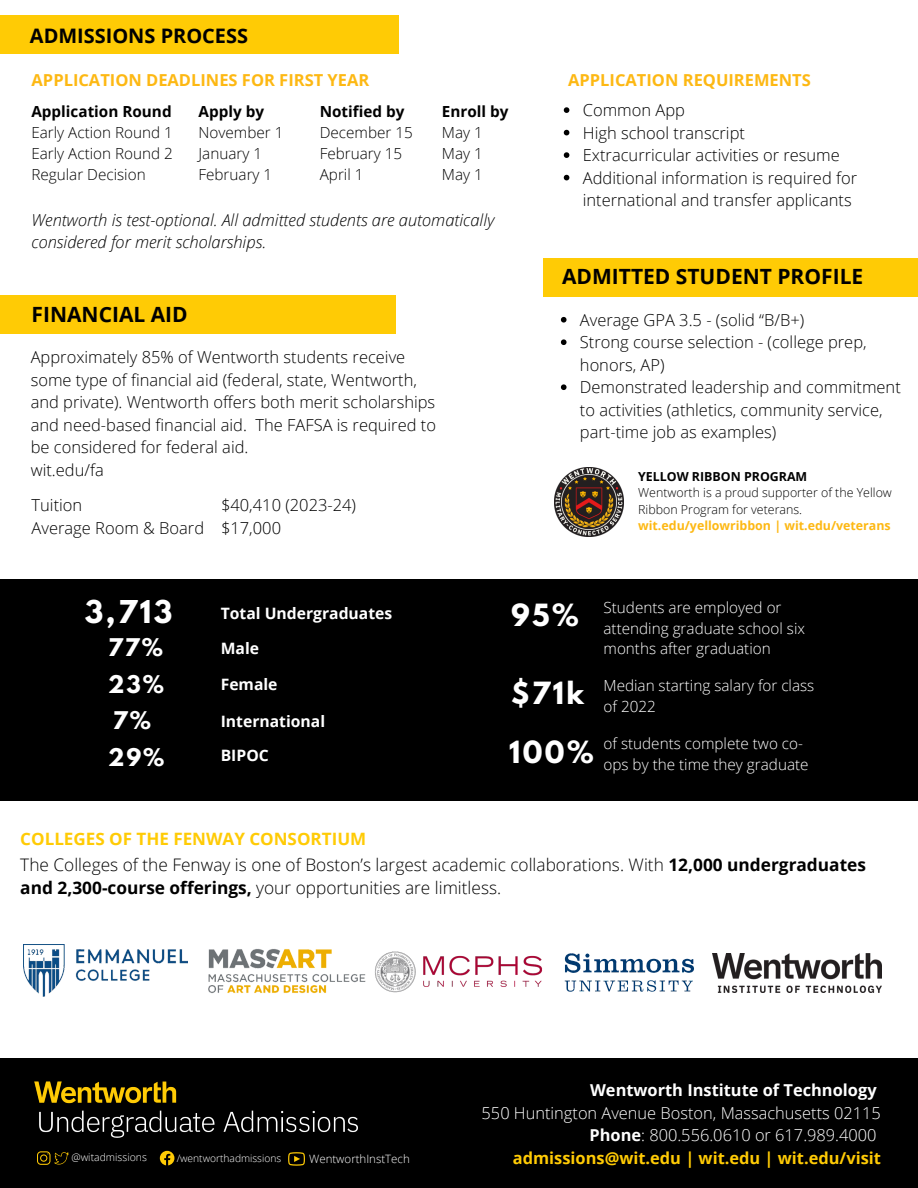
<style>
.page{position:relative;width:918px;height:1188px;background:#fff}
.page>*{position:absolute;margin:0;border:0;box-sizing:border-box;transform-origin:0 0}
.t1{font:700 27.9px "League Spartan";color:#fff}
.t2{font:700 27.15px "League Spartan";letter-spacing:.09em;color:#fff}
.t3{font:700 21.6px "League Spartan";color:#fff}
.t4{font:700 21px "Open Sans";color:#000}
.t5{font:700 19.95px "Open Sans";color:#000}
.t6{font:300 17.25px/23.7px "Open Sans";color:#000}
.t7{font:700 17.1px "Open Sans";color:#ffcb05}
.t8{font:300 16.5px/22.5px "Open Sans";color:#000}
.t9{font:italic 300 16.5px/22.5px "Open Sans";color:#000}
.t10{font:700 16.5px "Open Sans";color:#fdb813}
.t11{font:300 16.35px "Open Sans";color:#fff}
.t12{font:700 16.35px "Open Sans";color:#ffcb05}
.t13{font:700 16.35px "Open Sans";color:#fff}
.t14{font:700 15.75px "Open Sans";color:#fff}
.t15{font:300 15.3px/20.4px "Open Sans";color:#fff}
.t16{font:300 15.3px "Open Sans";color:#000}
.t17{font:700 15.3px "Open Sans";color:#000}
.t18{font:300 12.45px/16.5px "Open Sans";color:#000}
.t19{font:700 12.45px "Open Sans";color:#fdb813}
.t20{font:700 12.45px "Open Sans";color:#000}
.t21{font:300 11.55px "Open Sans";color:#fff}
.t22{font:300 10.5px "Open Sans";color:#fff}
.t23{font:300 10.2px "Open Sans";color:#fff}
.s1{font-weight:700}
</style>
<div class="page">
<div style="left:0;top:15px;width:399px;height:39px;background:#ffcb05"></div>
<div style="left:0;top:296px;width:396px;height:38px;background:#ffcb05"></div>
<div style="left:0;top:1058px;width:918px;height:130px;background:#000"></div>
<img style="left:34px;top:1081px;width:324px;height:85px">
<svg style="left:37px;top:1151px;width:32px;height:14px"></svg>
<svg style="left:160px;top:1151px;width:14px;height:14px"></svg>
<svg style="left:288px;top:1152px;width:17px;height:14px"></svg>
<div style="left:0;top:580px;width:918px;height:221px;background:#000"></div>
<img style="left:375px;top:951px;width:168px;height:42px">
<img style="left:208px;top:949px;width:158px;height:45px">
<img style="left:564px;top:953px;width:130px;height:39px">
<img style="left:24px;top:944px;width:164px;height:52px">
<img style="left:713px;top:953px;width:168px;height:40px">
<div style="left:543px;top:258px;width:375px;height:38px;background:#ffcb05"></div>
<img style="left:555px;top:468px;width:68px;height:69px">
<svg style="left:561px;top:317px;width:6px;height:6px"></svg>
<svg style="left:561px;top:339px;width:6px;height:6px"></svg>
<svg style="left:561px;top:384px;width:6px;height:6px"></svg>
<svg style="left:564px;top:107px;width:5px;height:6px"></svg>
<svg style="left:564px;top:130px;width:5px;height:5px"></svg>
<svg style="left:564px;top:152px;width:5px;height:6px"></svg>
<svg style="left:564px;top:175px;width:5px;height:5px"></svg>
<p class="t5" style="left:30px;top:22px;width:220px">ADMISSIONS PROCESS</p>
<p class="t10" style="left:32px;top:68px;width:339px">APPLICATION DEADLINES FOR FIRST YEAR</p>
<p class="t17" style="left:31px;top:101px;width:142px">Application Round</p>
<p class="t16" style="left:31px;top:122px;width:143px">Early Action Round 1</p>
<p class="t16" style="left:31px;top:143px;width:143px">Early Action Round 2</p>
<p class="t16" style="left:31px;top:164px;width:116px">Regular Decision</p>
<p class="t17" style="left:320px;top:101px;width:86px">Notified by</p>
<p class="t16" style="left:320px;top:122px;width:95px">December 15</p>
<p class="t16" style="left:320px;top:143px;width:84px">February 15</p>
<p class="t16" style="left:320px;top:164px;width:45px">April 1</p>
<p class="t9" style="left:32px;top:208px;width:464px">Wentworth is test-optional. All admitted students are automatically considered for merit scholarships.</p>
<p class="t17" style="left:199px;top:101px;width:67px">Apply by</p>
<p class="t16" style="left:199px;top:122px;width:86px">November 1</p>
<p class="t16" style="left:199px;top:143px;width:65px">January 1</p>
<p class="t16" style="left:199px;top:164px;width:75px">February 1</p>
<p class="t17" style="left:442px;top:101px;width:68px">Enroll by</p>
<p class="t16" style="left:442px;top:122px;width:42px">May 1</p>
<p class="t16" style="left:442px;top:143px;width:42px">May 1</p>
<p class="t16" style="left:442px;top:164px;width:42px">May 1</p>
<p class="t4" style="left:32px;top:299px;width:158px">FINANCIAL AID</p>
<p class="t8" style="left:31px;top:346px;width:407px">Approximately 85% of Wentworth students receive some type of financial aid (federal, state, Wentworth, and private). Wentworth offers both merit scholarships and need-based financial aid. The FAFSA is required to be considered for federal aid.</p>
<p class="t8" style="left:31px;top:458px;width:74px">wit.edu/fa</p>
<p class="t8" style="left:32px;top:493px;width:52px">Tuition</p>
<p class="t8" style="left:32px;top:516px;width:174px">Average Room &amp; Board</p>
<p class="t8" style="left:221px;top:493px;width:137px">$40,410 (2023-24)</p>
<p class="t8" style="left:221px;top:516px;width:62px">$17,000</p>
<p class="t10" style="left:568px;top:68px;width:244px">APPLICATION REQUIREMENTS</p>
<p class="t8" style="left:583px;top:99px;width:104px">Common App</p>
<p class="t8" style="left:583px;top:121px;width:164px">High school transcript</p>
<p class="t8" style="left:583px;top:144px;width:259px">Extracurricular activities or resume</p>
<p class="t8" style="left:583px;top:166px;width:276px">Additional information is required for international and transfer applicants</p>
<p class="t4" style="left:562px;top:262px;width:303px">ADMITTED STUDENT PROFILE</p>
<p class="t8" style="left:580px;top:308px;width:226px">Average GPA 3.5 - (solid “B/B+)</p>
<p class="t8" style="left:580px;top:331px;width:288px">Strong course selection - (college prep, honors, AP)</p>
<p class="t8" style="left:580px;top:376px;width:322px">Demonstrated leadership and commitment to activities (athletics, community service, part-time job as examples)</p>
<p class="t20" style="left:638px;top:467px;width:171px">YELLOW RIBBON PROGRAM</p>
<p class="t18" style="left:638px;top:484px;width:255px">Wentworth is a proud supporter of the Yellow<br>Ribbon Program for veterans.</p>
<p class="t19" style="left:638px;top:517px;width:254px">wit.edu/yellowribbon | wit.edu/veterans</p>
<p class="t1" style="left:85px;top:598px;width:89px">3,713</p>
<p class="t14" style="left:221px;top:602px;width:173px">Total Undergraduates</p>
<p class="t3" style="left:108px;top:637px;width:56px">77%</p>
<p class="t3" style="left:108px;top:674px;width:57px">23%</p>
<p class="t3" style="left:113px;top:710px;width:40px">7%</p>
<p class="t3" style="left:108px;top:746px;width:58px">29%</p>
<p class="t14" style="left:221px;top:637px;width:40px">Male</p>
<p class="t14" style="left:221px;top:673px;width:58px">Female</p>
<p class="t14" style="left:221px;top:710px;width:106px">International</p>
<p class="t14" style="left:221px;top:744px;width:50px">BIPOC</p>
<p class="t7" style="left:20px;top:826px;width:347px">COLLEGES OF THE FENWAY CONSORTIUM</p>
<p class="t2" style="left:511px;top:602px;width:69px">95%</p>
<p class="t15" style="left:604px;top:597px;width:203px">Students are employed or attending graduate school six months after graduation</p>
<p class="t2" style="left:511px;top:680px;width:74px">$71k</p>
<p class="t15" style="left:604px;top:675px;width:212px">Median starting salary for class of 2022</p>
<p class="t2" style="left:509px;top:738px;width:86px">100%</p>
<p class="t15" style="left:604px;top:733px;width:207px">of students complete two co&shy;ops by the time they graduate</p>
<p class="t6" style="left:20px;top:852px;width:847px">The Colleges of the Fenway is one of Boston’s largest academic collaborations. With <span class="s1">12,000 undergraduates and 2,300-course offerings,</span> your opportunities are limitless.</p>
<p class="t13" style="left:590px;top:1079px;width:288px">Wentworth Institute of Technology</p>
<p class="t11" style="left:482px;top:1101px;width:401px">550 Huntington Avenue Boston, Massachusetts 02115</p>
<p class="t11" style="left:589px;top:1124px;width:289px"><span class="s1">Phone</span>: 800.556.0610 or 617.989.4000</p>
<p class="t22" style="left:71px;top:1150px;width:77px">@witadmissions</p>
<p class="t23" style="left:177px;top:1151px;width:106px">/wentworthadmissions</p>
<p class="t21" style="left:309px;top:1151px;width:102px">WentworthInstTech</p>
<p class="t12" style="left:513px;top:1146px;width:370px">admissions@wit.edu | wit.edu | wit.edu/visit</p>
</div>
